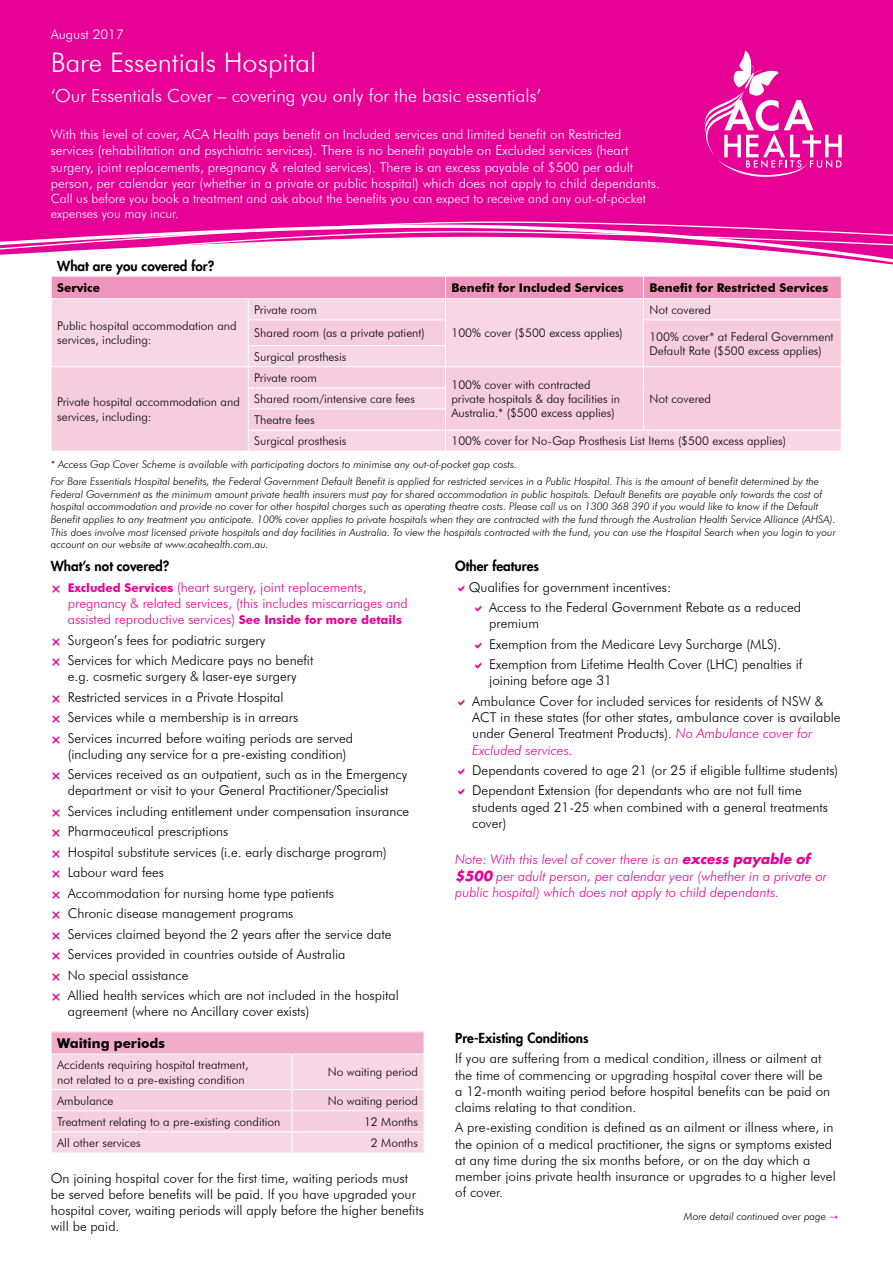
<style>
.page{position:relative;width:893px;height:1263px;background:#fff}
.page>*{position:absolute;margin:0;border:0;box-sizing:border-box;transform-origin:0 0}
.Main_Header{font:300 27px "Futura BT";color:#fff}
.Sub_Main_Header{font:300 18px "Futura BT";color:#fff}
.Body_Text{font:300 13.5px/16.2px "Futura BT";color:#000}
.Sub_Main_Header-2{font:300 13.5px/16.2px "Futura BT";color:#fff}
.Small_Header{font:300 13.5px/16.2px "Futura BT";color:#000}
.Body_Text-2{font:300 13.5px/16.2px "Futura BT";color:#e70095}
.Body_Text-3{font:italic 300 13.5px/16.2px "Futura BT";color:#e70095}
.Table_text{font:300 13.5px/16.2px "Futura BT";color:#000}
.Small_Header-2{font:800 13.5px "Futura";color:#000}
.Bold_Table_text{font:700 13.5px "Futura BT";color:#000}
.Small_Header-3{font:300 13.5px "Futura BT";color:#fff}
.Sub_Main_Header-3{font:300 12.75px/15.3px "Futura BT";color:#fff}
.Table_text-2{font:300 12px/14.4px "Futura BT";color:#000}
.Bold_Table_text-2{font:700 12px "Futura BT";color:#000}
.Disclaimer{font:italic 300 10.5px/12.6px "Futura BT";color:#000}
.s1{font-weight:700;font-size:12px}
.s2{font-style:italic;color:#e70095}
.s3{font-family:"Futura";font-weight:700}
.s4{color:#e70095}
</style>
<div class="page">
<div style="left:0;top:0;width:893px;height:220px;background:#e70095"></div>
<svg style="left:0;top:220px;width:893px;height:45px"></svg>
<svg style="left:704px;top:48px;width:138px;height:131px;background:#eb31a9"></svg>
<svg style="left:51px;top:277px;width:790px;height:174px;background:#f6cbdc"></svg>
<svg style="left:51px;top:1032px;width:373px;height:120px;background:#f6cede"></svg>
<p class="Small_Header-3" style="left:51px;top:26px;width:75px">August 2017</p>
<p class="Main_Header" style="left:51px;top:46px;width:267px">Bare Essentials Hospital</p>
<p class="Sub_Main_Header" style="left:51px;top:84px;width:492px">‘Our Essentials Cover – covering you only for the basic essentials’</p>
<p class="Sub_Main_Header-2" style="left:51px;top:126px;width:611px">With this level of cover, ACA Health pays benefit on Included services and limited benefit on Restricted services (rehabilitation and psychiatric services). There is no benefit payable on Excluded services (heart surgery, joint replacements, pregnancy &amp; related services). There is an excess payable of $500 per adult person, per calendar year (whether in a private or public hospital) which does not apply to child dependants.</p>
<p class="Sub_Main_Header-3" style="left:51px;top:191px;width:597px">Call us before you book a treatment and ask about the benefits you can expect to receive and any out-of-pocket expenses you may incur.</p>
<p class="Small_Header-2" style="left:57px;top:257px;width:159px">What are you covered for?</p>
<p class="Bold_Table_text-2" style="left:57px;top:281px;width:45px">Service</p>
<p class="Bold_Table_text-2" style="left:451px;top:281px;width:174px">Benefit for Included Services</p>
<p class="Bold_Table_text-2" style="left:649px;top:281px;width:180px">Benefit for Restricted Services</p>
<p class="Table_text-2" style="left:57px;top:318px;width:181px">Public hospital accommodation and services, including:</p>
<p class="Table_text-2" style="left:649px;top:302px;width:63px">Not covered</p>
<p class="Table_text-2" style="left:254px;top:302px;width:64px">Private room</p>
<p class="Table_text-2" style="left:451px;top:326px;width:173px">100% cover ($500 excess applies)</p>
<p class="Table_text-2" style="left:254px;top:326px;width:172px">Shared room (as a private patient)</p>
<p class="Table_text-2" style="left:649px;top:329px;width:186px">100% cover* at Federal Government<br>Default Rate ($500 excess applies)</p>
<p class="Table_text-2" style="left:254px;top:349px;width:94px">Surgical prosthesis</p>
<p class="Table_text-2" style="left:254px;top:370px;width:64px">Private room</p>
<p class="Table_text-2" style="left:451px;top:377px;width:170px">100% cover with contracted private hospitals &amp; day facilities in<br>Australia.* ($500 excess applies)</p>
<p class="Table_text-2" style="left:254px;top:391px;width:162px">Shared room/intensive care fees</p>
<p class="Table_text-2" style="left:649px;top:391px;width:63px">Not covered</p>
<p class="Table_text-2" style="left:254px;top:412px;width:62px">Theatre fees</p>
<p class="Table_text-2" style="left:254px;top:434px;width:94px">Surgical prosthesis</p>
<p class="Table_text-2" style="left:451px;top:434px;width:336px">100% cover for No-Gap Prosthesis List Items ($500 excess applies)</p>
<p class="Disclaimer" style="left:51px;top:458px;width:468px">* Access Gap Cover Scheme is available with participating doctors to minimise any out-of-pocket gap costs.</p>
<p class="Disclaimer" style="left:51px;top:475px;width:787px">For Bare Essentials Hospital benefits, the Federal Government Default Benefit is applied for restricted services in a Public Hospital. This is the amount of benefit determined by the Federal Government as the minimum amount private health insurers must pay for shared accommodation in public hospitals. Default Benefits are payable only towards the cost of hospital accommodation and provide no cover for other hospital charges such as operating theatre costs. Please call us on 1300 368 390 if you would like to know if the Default Benefit applies to any treatment you anticipate. 100% cover applies to private hospitals when they are contracted with the fund through the Australian Health Service Alliance (AHSA).<br>This does involve most licensed private hospitals and day facilities in Australia. To view the hospitals contracted with the fund, you can use the Hospital Search when you login to your account on our website at www.acahealth.com.au.</p>
<p class="Table_text-2" style="left:57px;top:395px;width:184px">Private hospital accommodation and services, including:</p>
<p class="Small_Header-2" style="left:51px;top:557px;width:120px">What’s not covered?</p>
<p class="Body_Text-2" style="left:68px;top:579px;width:342px"><span class="s1">Excluded Services</span> (heart surgery, joint replacements, pregnancy &amp; related services, (this includes miscarriages and assisted reproductive services) <span class="s1">See Inside for more details</span></p>
<p class="Body_Text" style="left:68px;top:631px;width:199px">Surgeon’s fees for podiatric surgery</p>
<p class="Body_Text" style="left:68px;top:652px;width:247px">Services for which Medicare pays no benefit e.g. cosmetic surgery &amp; laser-eye surgery</p>
<p class="Body_Text" style="left:68px;top:689px;width:217px">Restricted services in a Private Hospital</p>
<p class="Body_Text" style="left:68px;top:709px;width:232px">Services while a membership is in arrears</p>
<p class="Body_Text" style="left:68px;top:729px;width:287px">Services incurred before waiting periods are served (including any service for a pre-existing condition)</p>
<p class="Body_Text" style="left:68px;top:766px;width:341px">Services received as an outpatient, such as in the Emergency department or visit to your General Practitioner/Specialist</p>
<p class="Body_Text" style="left:68px;top:803px;width:343px">Services including entitlement under compensation insurance</p>
<p class="Body_Text" style="left:68px;top:823px;width:162px">Pharmaceutical prescriptions</p>
<p class="Body_Text" style="left:68px;top:844px;width:321px">Hospital substitute services (i.e. early discharge program)</p>
<p class="Body_Text" style="left:68px;top:864px;width:98px">Labour ward fees</p>
<p class="Body_Text" style="left:68px;top:885px;width:268px">Accommodation for nursing home type patients</p>
<p class="Body_Text" style="left:68px;top:905px;width:227px">Chronic disease management programs</p>
<p class="Body_Text" style="left:68px;top:925px;width:325px">Services claimed beyond the 2 years after the service date</p>
<p class="Body_Text" style="left:68px;top:946px;width:279px">Services provided in countries outside of Australia</p>
<p class="Body_Text" style="left:68px;top:966px;width:122px">No special assistance</p>
<p class="Body_Text" style="left:68px;top:987px;width:333px">Allied health services which are not included in the hospital agreement (where no Ancillary cover exists)</p>
<p class="Bold_Table_text" style="left:57px;top:1035px;width:109px">Waiting periods</p>
<p class="Table_text-2" style="left:57px;top:1057px;width:193px">Accidents requiring hospital treatment, not related to a pre-existing condition</p>
<p class="Table_text-2" style="left:328px;top:1065px;width:92px">No waiting period</p>
<p class="Table_text-2" style="left:57px;top:1093px;width:58px">Ambulance</p>
<p class="Table_text-2" style="left:328px;top:1093px;width:92px">No waiting period</p>
<p class="Table_text-2" style="left:57px;top:1114px;width:225px">Treatment relating to a pre-existing condition</p>
<p class="Table_text-2" style="left:364px;top:1114px;width:56px">12 Months</p>
<p class="Table_text-2" style="left:57px;top:1135px;width:85px">All other services</p>
<p class="Table_text-2" style="left:371px;top:1135px;width:49px">2 Months</p>
<p class="Small_Header" style="left:51px;top:1170px;width:375px">On joining hospital cover for the first time, waiting periods must be served before benefits will be paid. If you have upgraded your hospital cover, waiting periods will apply before the higher benefits will be paid.</p>
<p class="Small_Header-2" style="left:455px;top:557px;width:85px">Other features</p>
<p class="Body_Text" style="left:469px;top:579px;width:204px">Qualifies for government incentives:</p>
<p class="Body_Text" style="left:489px;top:599px;width:313px">Access to the Federal Government Rebate as a reduced premium</p>
<p class="Body_Text" style="left:489px;top:636px;width:294px">Exemption from the Medicare Levy Surcharge (MLS).</p>
<p class="Body_Text" style="left:489px;top:656px;width:314px">Exemption from Lifetime Health Cover (LHC) penalties if joining before age 31</p>
<p class="Body_Text" style="left:472px;top:693px;width:370px">Ambulance Cover for included services for residents of NSW &amp; ACT in these states (for other states, ambulance cover is available under General Treatment Products). <span class="s2">No Ambulance cover for Excluded services.</span></p>
<p class="Body_Text" style="left:472px;top:762px;width:367px">Dependants covered to age 21 (or 25 if eligible fulltime students)</p>
<p class="Table_text" style="left:472px;top:782px;width:357px">Dependant Extension (for dependants who are not full time students aged 21-25 when combined with a general treatments cover)</p>
<p class="Body_Text-3" style="left:455px;top:851px;width:373px">Note: With this level of cover there is an <span class="s3">excess payable of $500</span> per adult person, per calendar year (whether in a private or public hospital) which does not apply to child dependants.</p>
<p class="Small_Header-2" style="left:455px;top:1029px;width:135px">Pre-Existing Conditions</p>
<p class="Body_Text" style="left:455px;top:1050px;width:377px">If you are suffering from a medical condition, illness or ailment at the time of commencing or upgrading hospital cover there will be a 12-month waiting period before hospital benefits can be paid on claims relating to that condition.</p>
<p class="Body_Text" style="left:455px;top:1119px;width:382px">A pre-existing condition is defined as an ailment or illness where, in the opinion of a medical practitioner, the signs or symptoms existed at any time during the six months before, or on the day which a member joins private health insurance or upgrades to a higher level of cover.</p>
<p class="Disclaimer" style="left:684px;top:1210px;width:153px">More detail continued over page <span class="s4">✔</span></p>
</div>
